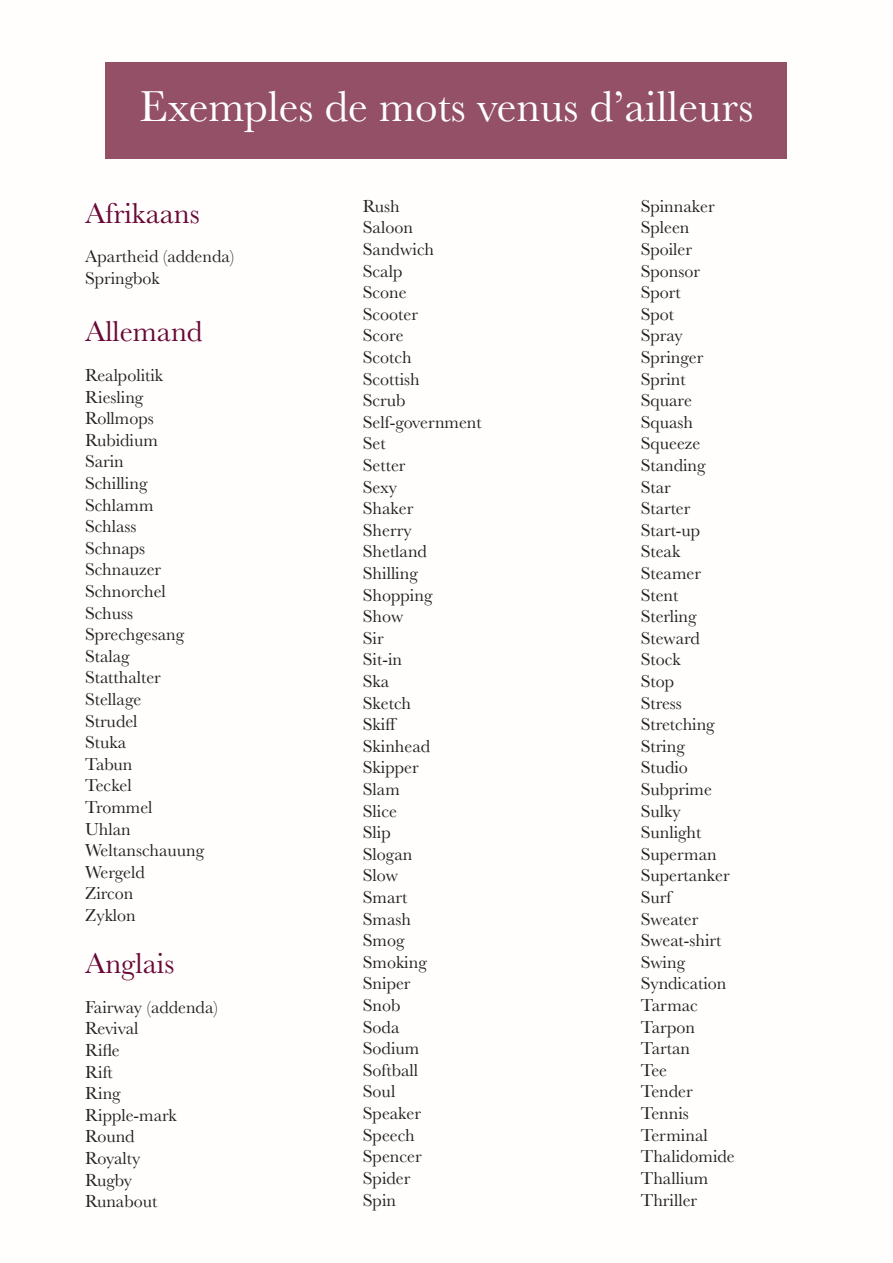
<style>
.page{position:relative;width:893px;height:1263px;background:#fff}
.page>*{position:absolute;margin:0;border:0;box-sizing:border-box;transform-origin:0 0}
.t1{font:45px "Baskerville";color:#fff}
.t2{font:30px "Baskerville";color:#690937}
.t3{font:18px "Baskerville";color:#231f20}
</style>
<div class="page">
<div style="left:106px;top:63px;width:681px;height:96px;background:#935067"></div>
<p class="t1" style="left:140px;top:78px;width:615px">Exemples de mots venus d’ailleurs</p>
<p class="t2" style="left:85px;top:194px;width:116px">Afrikaans</p>
<p class="t3" style="left:85px;top:245px;width:151px">Apartheid (addenda)</p>
<p class="t3" style="left:85px;top:266px;width:76px">Springbok</p>
<p class="t2" style="left:85px;top:312px;width:119px">Allemand</p>
<p class="t3" style="left:85px;top:364px;width:80px">Realpolitik</p>
<p class="t3" style="left:85px;top:385px;width:60px">Riesling</p>
<p class="t3" style="left:85px;top:407px;width:70px">Rollmops</p>
<p class="t3" style="left:85px;top:428px;width:74px">Rubidium</p>
<p class="t3" style="left:85px;top:450px;width:40px">Sarin</p>
<p class="t3" style="left:85px;top:472px;width:64px">Schilling</p>
<p class="t3" style="left:85px;top:493px;width:70px">Schlamm</p>
<p class="t3" style="left:85px;top:515px;width:53px">Schlass</p>
<p class="t3" style="left:85px;top:536px;width:62px">Schnaps</p>
<p class="t3" style="left:85px;top:558px;width:78px">Schnauzer</p>
<p class="t3" style="left:85px;top:580px;width:82px">Schnorchel</p>
<p class="t3" style="left:85px;top:601px;width:50px">Schuss</p>
<p class="t3" style="left:85px;top:623px;width:101px">Sprechgesang</p>
<p class="t3" style="left:85px;top:644px;width:46px">Stalag</p>
<p class="t3" style="left:85px;top:666px;width:77px">Statthalter</p>
<p class="t3" style="left:85px;top:688px;width:58px">Stellage</p>
<p class="t3" style="left:85px;top:709px;width:54px">Strudel</p>
<p class="t3" style="left:85px;top:731px;width:43px">Stuka</p>
<p class="t3" style="left:85px;top:752px;width:49px">Tabun</p>
<p class="t3" style="left:85px;top:774px;width:48px">Teckel</p>
<p class="t3" style="left:85px;top:796px;width:69px">Trommel</p>
<p class="t3" style="left:85px;top:817px;width:47px">Uhlan</p>
<p class="t3" style="left:85px;top:839px;width:121px">Weltanschauung</p>
<p class="t3" style="left:85px;top:860px;width:61px">Wergeld</p>
<p class="t3" style="left:85px;top:882px;width:50px">Zircon</p>
<p class="t3" style="left:85px;top:904px;width:52px">Zyklon</p>
<p class="t2" style="left:85px;top:944px;width:91px">Anglais</p>
<p class="t3" style="left:85px;top:995px;width:134px">Fairway (addenda)</p>
<p class="t3" style="left:85px;top:1017px;width:55px">Revival</p>
<p class="t3" style="left:85px;top:1039px;width:36px">Rifle</p>
<p class="t3" style="left:85px;top:1060px;width:29px">Rift</p>
<p class="t3" style="left:85px;top:1082px;width:37px">Ring</p>
<p class="t3" style="left:85px;top:1103px;width:93px">Ripple-mark</p>
<p class="t3" style="left:85px;top:1125px;width:51px">Round</p>
<p class="t3" style="left:85px;top:1147px;width:57px">Royalty</p>
<p class="t3" style="left:85px;top:1168px;width:48px">Rugby</p>
<p class="t3" style="left:85px;top:1190px;width:74px">Runabout</p>
<p class="t3" style="left:363px;top:194px;width:38px">Rush</p>
<p class="t3" style="left:363px;top:216px;width:52px">Saloon</p>
<p class="t3" style="left:363px;top:238px;width:73px">Sandwich</p>
<p class="t3" style="left:363px;top:259px;width:41px">Scalp</p>
<p class="t3" style="left:363px;top:281px;width:45px">Scone</p>
<p class="t3" style="left:363px;top:302px;width:57px">Scooter</p>
<p class="t3" style="left:363px;top:324px;width:42px">Score</p>
<p class="t3" style="left:363px;top:346px;width:50px">Scotch</p>
<p class="t3" style="left:363px;top:367px;width:59px">Scottish</p>
<p class="t3" style="left:363px;top:389px;width:44px">Scrub</p>
<p class="t3" style="left:363px;top:410px;width:120px">Self-government</p>
<p class="t3" style="left:363px;top:432px;width:24px">Set</p>
<p class="t3" style="left:363px;top:454px;width:44px">Setter</p>
<p class="t3" style="left:363px;top:475px;width:36px">Sexy</p>
<p class="t3" style="left:363px;top:497px;width:52px">Shaker</p>
<p class="t3" style="left:363px;top:518px;width:50px">Sherry</p>
<p class="t3" style="left:363px;top:540px;width:66px">Shetland</p>
<p class="t3" style="left:363px;top:562px;width:56px">Shilling</p>
<p class="t3" style="left:363px;top:583px;width:71px">Shopping</p>
<p class="t3" style="left:363px;top:605px;width:42px">Show</p>
<p class="t3" style="left:363px;top:626px;width:22px">Sir</p>
<p class="t3" style="left:363px;top:648px;width:41px">Sit-in</p>
<p class="t3" style="left:363px;top:670px;width:28px">Ska</p>
<p class="t3" style="left:363px;top:691px;width:50px">Sketch</p>
<p class="t3" style="left:363px;top:713px;width:36px">Skiff</p>
<p class="t3" style="left:363px;top:734px;width:69px">Skinhead</p>
<p class="t3" style="left:363px;top:756px;width:57px">Skipper</p>
<p class="t3" style="left:363px;top:778px;width:38px">Slam</p>
<p class="t3" style="left:363px;top:799px;width:36px">Slice</p>
<p class="t3" style="left:363px;top:821px;width:29px">Slip</p>
<p class="t3" style="left:363px;top:842px;width:51px">Slogan</p>
<p class="t3" style="left:363px;top:864px;width:37px">Slow</p>
<p class="t3" style="left:363px;top:886px;width:46px">Smart</p>
<p class="t3" style="left:363px;top:907px;width:50px">Smash</p>
<p class="t3" style="left:363px;top:929px;width:43px">Smog</p>
<p class="t3" style="left:363px;top:950px;width:65px">Smoking</p>
<p class="t3" style="left:363px;top:972px;width:49px">Sniper</p>
<p class="t3" style="left:363px;top:994px;width:39px">Snob</p>
<p class="t3" style="left:363px;top:1015px;width:38px">Soda</p>
<p class="t3" style="left:363px;top:1037px;width:58px">Sodium</p>
<p class="t3" style="left:363px;top:1058px;width:57px">Softball</p>
<p class="t3" style="left:363px;top:1080px;width:34px">Soul</p>
<p class="t3" style="left:363px;top:1102px;width:60px">Speaker</p>
<p class="t3" style="left:363px;top:1123px;width:53px">Speech</p>
<p class="t3" style="left:363px;top:1145px;width:60px">Spencer</p>
<p class="t3" style="left:363px;top:1166px;width:49px">Spider</p>
<p class="t3" style="left:363px;top:1188px;width:35px">Spin</p>
<p class="t3" style="left:641px;top:194px;width:75px">Spinnaker</p>
<p class="t3" style="left:641px;top:216px;width:50px">Spleen</p>
<p class="t3" style="left:641px;top:238px;width:53px">Spoiler</p>
<p class="t3" style="left:641px;top:259px;width:61px">Sponsor</p>
<p class="t3" style="left:641px;top:281px;width:41px">Sport</p>
<p class="t3" style="left:641px;top:302px;width:35px">Spot</p>
<p class="t3" style="left:641px;top:324px;width:44px">Spray</p>
<p class="t3" style="left:641px;top:346px;width:64px">Springer</p>
<p class="t3" style="left:641px;top:367px;width:47px">Sprint</p>
<p class="t3" style="left:641px;top:389px;width:53px">Square</p>
<p class="t3" style="left:641px;top:410px;width:54px">Squash</p>
<p class="t3" style="left:641px;top:432px;width:61px">Squeeze</p>
<p class="t3" style="left:641px;top:454px;width:66px">Standing</p>
<p class="t3" style="left:641px;top:475px;width:32px">Star</p>
<p class="t3" style="left:641px;top:497px;width:51px">Starter</p>
<p class="t3" style="left:641px;top:518px;width:61px">Start-up</p>
<p class="t3" style="left:641px;top:540px;width:41px">Steak</p>
<p class="t3" style="left:641px;top:562px;width:62px">Steamer</p>
<p class="t3" style="left:641px;top:583px;width:39px">Stent</p>
<p class="t3" style="left:641px;top:605px;width:57px">Sterling</p>
<p class="t3" style="left:641px;top:626px;width:61px">Steward</p>
<p class="t3" style="left:641px;top:648px;width:41px">Stock</p>
<p class="t3" style="left:641px;top:670px;width:35px">Stop</p>
<p class="t3" style="left:641px;top:691px;width:43px">Stress</p>
<p class="t3" style="left:641px;top:713px;width:76px">Stretching</p>
<p class="t3" style="left:641px;top:734px;width:46px">String</p>
<p class="t3" style="left:641px;top:756px;width:49px">Studio</p>
<p class="t3" style="left:641px;top:778px;width:73px">Subprime</p>
<p class="t3" style="left:641px;top:799px;width:41px">Sulky</p>
<p class="t3" style="left:641px;top:821px;width:62px">Sunlight</p>
<p class="t3" style="left:641px;top:842px;width:78px">Superman</p>
<p class="t3" style="left:641px;top:864px;width:90px">Supertanker</p>
<p class="t3" style="left:641px;top:886px;width:32px">Surf</p>
<p class="t3" style="left:641px;top:907px;width:59px">Sweater</p>
<p class="t3" style="left:641px;top:929px;width:82px">Sweat-shirt</p>
<p class="t3" style="left:641px;top:950px;width:46px">Swing</p>
<p class="t3" style="left:641px;top:972px;width:87px">Syndication</p>
<p class="t3" style="left:641px;top:994px;width:59px">Tarmac</p>
<p class="t3" style="left:641px;top:1015px;width:56px">Tarpon</p>
<p class="t3" style="left:641px;top:1037px;width:51px">Tartan</p>
<p class="t3" style="left:641px;top:1058px;width:28px">Tee</p>
<p class="t3" style="left:641px;top:1080px;width:53px">Tender</p>
<p class="t3" style="left:641px;top:1102px;width:50px">Tennis</p>
<p class="t3" style="left:641px;top:1123px;width:69px">Terminal</p>
<p class="t3" style="left:641px;top:1145px;width:96px">Thalidomide</p>
<p class="t3" style="left:641px;top:1166px;width:69px">Thallium</p>
<p class="t3" style="left:641px;top:1188px;width:58px">Thriller</p>
</div>
